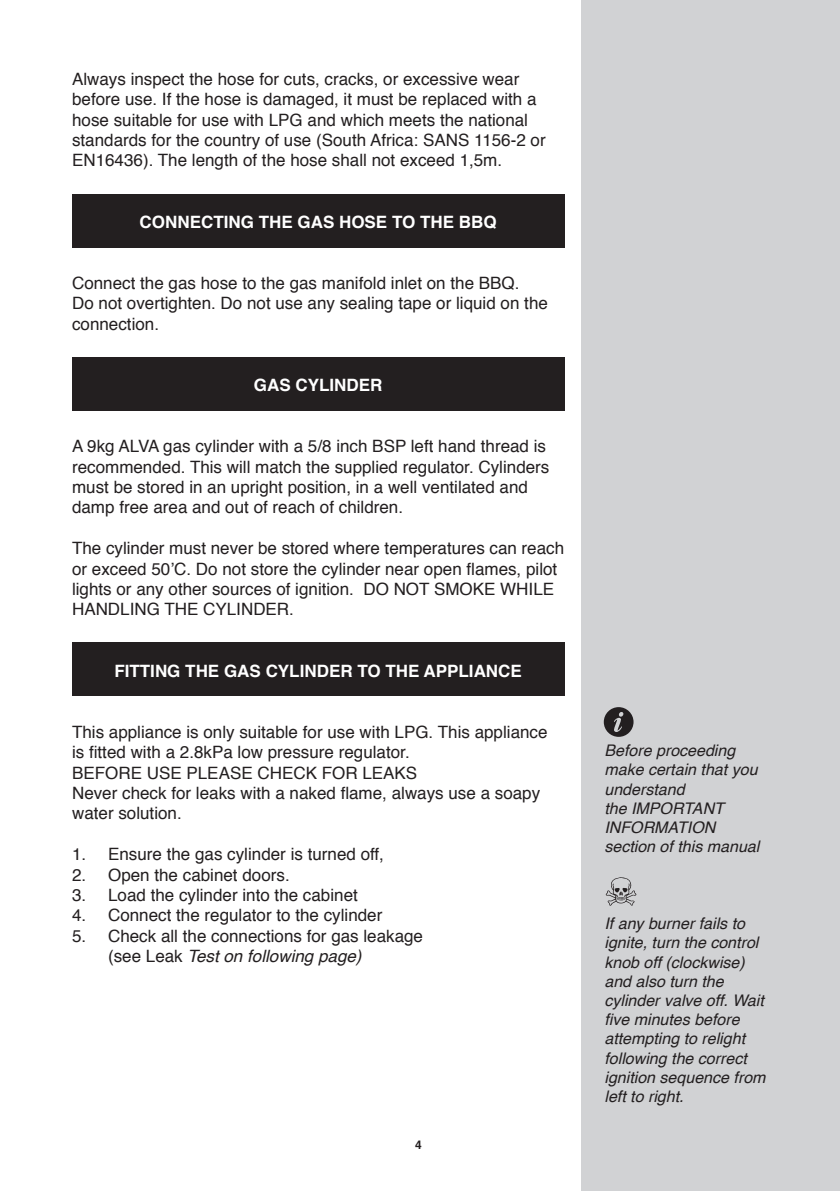
<style>
.page{position:relative;width:840px;height:1191px;background:#fff}
.page>*{position:absolute;margin:0;border:0;box-sizing:border-box;transform-origin:0 0}
.t1{font:17px/20.4px "Helvetica";color:#231f20}
.t2{font:700 17px "Helvetica";color:#fff}
.t3{font:italic 16px/19.2px "Helvetica";color:#231f20}
.t4{font:700 12px "Helvetica";color:#231f20}
.s1{font-style:italic}
</style>
<div class="page">
<div style="left:72px;top:642px;width:492px;height:54px;background:#231f20"></div>
<div style="left:581px;top:0;width:258px;height:1191px;background:#d1d2d4"></div>
<div style="left:72px;top:357px;width:492px;height:54px;background:#231f20"></div>
<div style="left:72px;top:195px;width:492px;height:53px;background:#231f20"></div>
<svg style="left:603px;top:707px;width:30px;height:30px"></svg>
<svg style="left:605px;top:877px;width:31px;height:29px"></svg>
<p class="t1" style="left:72px;top:69px;width:475px">Always inspect the hose for cuts, cracks, or excessive wear before use. If the hose is damaged, it must be replaced with a hose suitable for use with LPG and which meets the national standards for the country of use (South Africa: SANS 1156-2 or EN16436). The length of the hose shall not exceed 1,5m.</p>
<p class="t2" style="left:139px;top:208px;width:358px">CONNECTING THE GAS HOSE TO THE BBQ</p>
<p class="t1" style="left:72px;top:273px;width:477px">Connect the gas hose to the gas manifold inlet on the BBQ.<br>Do not overtighten. Do not use any sealing tape or liquid on the connection.</p>
<p class="t2" style="left:254px;top:371px;width:130px">GAS CYLINDER</p>
<p class="t1" style="left:72px;top:436px;width:478px">A 9kg ALVA gas cylinder with a 5/8 inch BSP left hand thread is recommended. This will match the supplied regulator. Cylinders must be stored in an upright position, in a well ventilated and damp free area and out of reach of children.</p>
<p class="t1" style="left:72px;top:538px;width:493px">The cylinder must never be stored where temperatures can reach or exceed 50’C. Do not store the cylinder near open flames, pilot lights or any other sources of ignition. DO NOT SMOKE WHILE HANDLING THE CYLINDER.</p>
<p class="t2" style="left:114px;top:657px;width:409px">FITTING THE GAS CYLINDER TO THE APPLIANCE</p>
<p class="t1" style="left:72px;top:722px;width:476px">This appliance is only suitable for use with LPG. This appliance is fitted with a 2.8kPa low pressure regulator.<br>BEFORE USE PLEASE CHECK FOR LEAKS<br>Never check for leaks with a naked flame, always use a soapy water solution.</p>
<p class="t1" style="left:72px;top:844px;width:313px">1. Ensure the gas cylinder is turned off,</p>
<p class="t1" style="left:72px;top:865px;width:219px">2. Open the cabinet doors.</p>
<p class="t1" style="left:72px;top:885px;width:287px">3. Load the cylinder into the cabinet</p>
<p class="t1" style="left:72px;top:906px;width:312px">4. Connect the regulator to the cylinder</p>
<p class="t1" style="left:108px;top:926px;width:316px;text-indent:-36px">5. Check all the connections for gas leakage (see Leak <span class="s1">Test on following page)</span></p>
<p class="t4" style="left:415px;top:1135px;width:8px">4</p>
<p class="t3" style="left:604px;top:741px;width:156px">Before proceeding make certain that you understand<br>the IMPORTANT<br>INFORMATION section of this manual</p>
<p class="t3" style="left:604px;top:914px;width:162px">If any burner fails to ignite, turn the control knob off (clockwise) and also turn the cylinder valve off. Wait five minutes before attempting to relight following the correct ignition sequence from left to right.</p>
</div>
